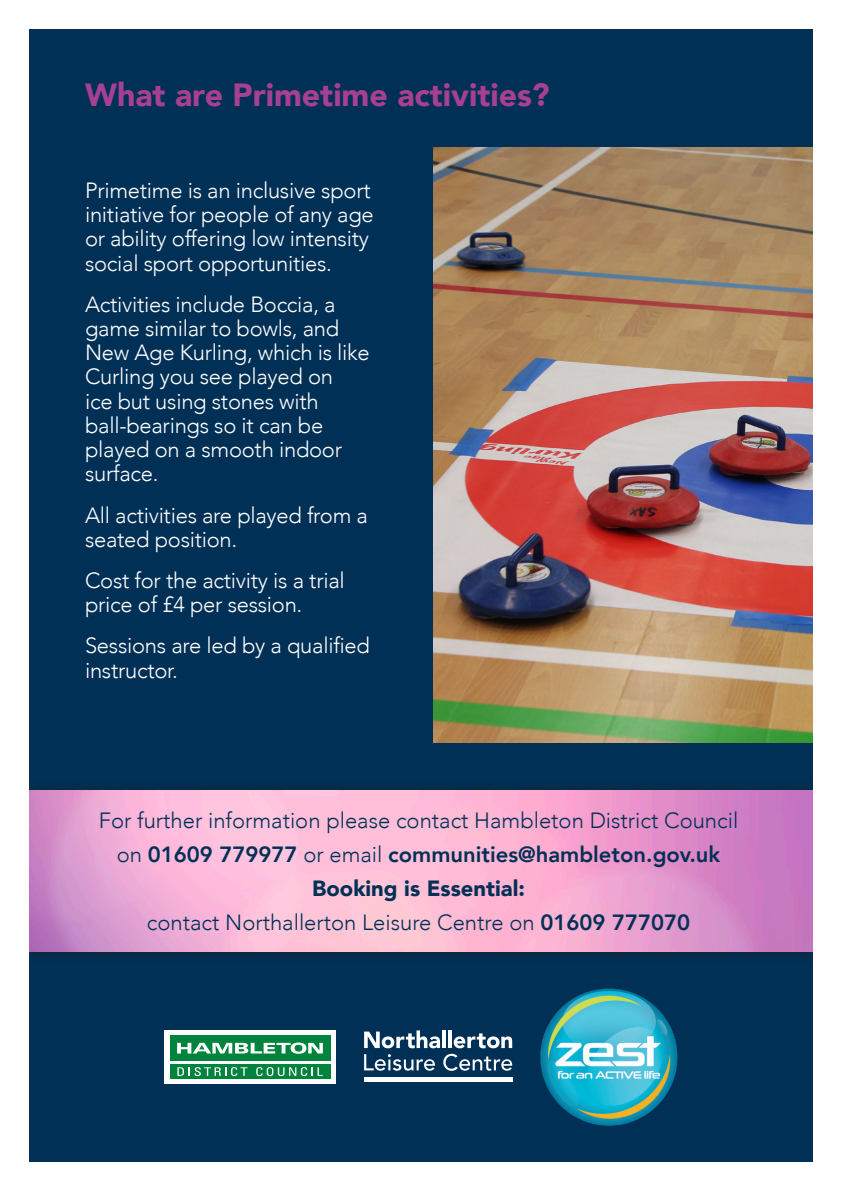
<style>
.page{position:relative;width:842px;height:1191px;background:#fff}
.page>*{position:absolute;margin:0;border:0;box-sizing:border-box;transform-origin:0 0}
.t1{font:900 32px "Avenir";color:#a84092}
.t2{font:300 22px/24.2px "Avenir";letter-spacing:-.015em;color:#fff}
.t3{font:300 22px "Avenir";color:#003056}
.t4{font:800 22px "Avenir";color:#003056}
.t5{font:900 22px "Avenir";color:#003056}
.s1{font-weight:300}
.s2{font-weight:800}
</style>
<div class="page">
<div style="left:28px;top:28px;width:786px;height:1134px;background:#003056"></div>
<img style="left:434px;top:148px;width:380px;height:594px">
<div style="left:17px;top:780px;width:808px;height:182px;background:#231f20;opacity:.75"></div>
<img style="left:28px;top:790px;width:786px;height:161px">
<img style="left:540px;top:988px;width:137px;height:137px;border-radius:69px">
<div style="left:164px;top:1030px;width:172px;height:53px;background:#fff"></div>
<div style="left:170px;top:1035px;width:161px;height:26px;background:#00843d"></div>
<div style="left:170px;top:1064px;width:161px;height:15px;background:#00843d"></div>
<svg style="left:177px;top:1042px;width:146px;height:11px"></svg>
<svg style="left:177px;top:1067px;width:70px;height:9px"></svg>
<svg style="left:256px;top:1067px;width:67px;height:9px"></svg>
<div style="left:0;top:0;width:28px;height:1191px;background:#fff"></div>
<div style="left:814px;top:0;width:28px;height:1191px;background:#fff"></div>
<hr style="left:364px;top:1077px;width:148px;height:4px;background:#fff">
<svg style="left:364px;top:1030px;width:148px;height:40px"></svg>
<p class="t1" style="left:85px;top:67px;width:466px">What are Primetime activities?</p>
<p class="t2" style="left:85px;top:178px;width:290px">Primetime is an inclusive sport initiative for people of any age or ability offering low intensity social sport opportunities.</p>
<p class="t2" style="left:85px;top:292px;width:286px">Activities include Boccia, a game similar to bowls, and<br>New Age Kurling, which is like<br>Curling you see played on<br>ice but using stones with ball-bearings so it can be played on a smooth indoor surface.</p>
<p class="t2" style="left:85px;top:503px;width:284px">All activities are played from a seated position.</p>
<p class="t2" style="left:85px;top:568px;width:261px">Cost for the activity is a trial price of £4 per session.</p>
<p class="t2" style="left:85px;top:634px;width:286px">Sessions are led by a qualified instructor.</p>
<p class="t3" style="left:99px;top:807px;width:641px">For further information please contact Hambleton District Council</p>
<p class="t4" style="left:117px;top:837px;width:605px"><span class="s1">on</span> 01609 779977 <span class="s1">or email</span> communities@hambleton.gov.uk</p>
<p class="t5" style="left:312px;top:870px;width:214px">Booking is Essential:</p>
<p class="t3" style="left:147px;top:909px;width:545px">contact Northallerton Leisure Centre on <span class="s2">01609 777070</span></p>
</div>
